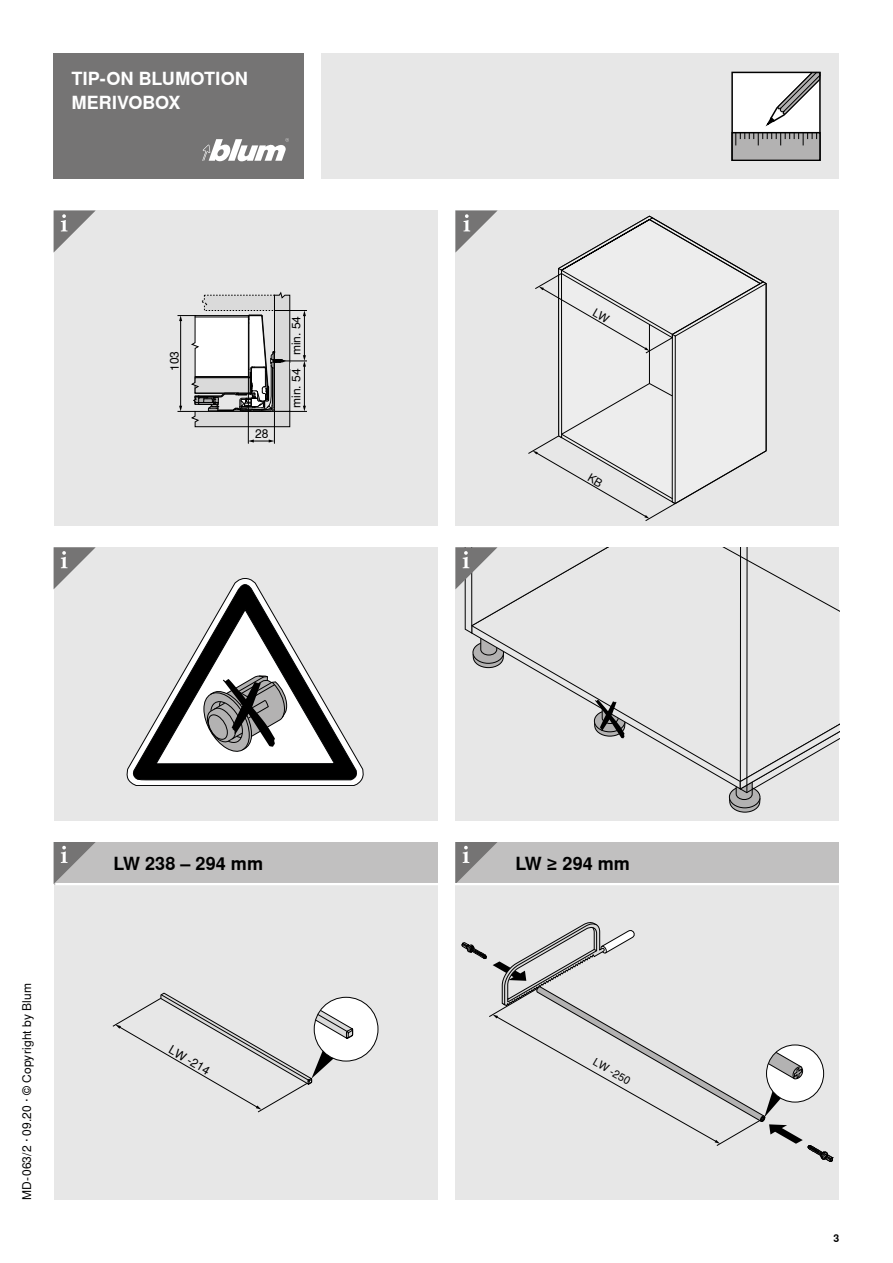
<style>
.page{position:relative;width:893px;height:1263px;background:#fff}
.page>*{position:absolute;margin:0;border:0;box-sizing:border-box;transform-origin:0 0}
.t1{font:700 18px/24px "Nimbus Sans Global";color:#fff}
.t2{font:700 18px "Nimbus Sans Global";letter-spacing:.005em;color:#000}
.t3{font:12px "Nimbus Sans Global";letter-spacing:.01em;color:#000}
.t4{font:10.8px "Nimbus Sans Global";color:#000}
.t5{font:700 10.5px "Nimbus Sans Global";color:#000}
</style>
<div class="page">
<div style="left:54px;top:54px;width:250px;height:125px;background:#757474"></div>
<div style="left:321px;top:54px;width:518px;height:125px;background:#e7e7e7"></div>
<svg style="left:202px;top:138px;width:87px;height:23px"></svg>
<div style="left:54px;top:547px;width:384px;height:274px;background:#e7e7e7"></div>
<div style="left:455px;top:547px;width:384px;height:274px;background:#e7e7e7"></div>
<div style="left:455px;top:210px;width:384px;height:316px;background:#e7e7e7"></div>
<svg style="left:487px;top:547px;width:242px;height:235px"></svg>
<svg style="left:729px;top:547px;width:110px;height:265px"></svg>
<hr style="left:747px;top:547px;width:1px;height:246px;background:#000">
<svg style="left:594px;top:674px;width:31px;height:64px"></svg>
<div style="left:54px;top:884px;width:384px;height:316px;background:#e7e7e7"></div>
<div style="left:314px;top:997px;width:64px;height:64px;background:#fff;border-radius:50%"></div>
<svg style="left:113px;top:993px;width:248px;height:119px"></svg>
<div style="left:314px;top:997px;width:64px;height:64px;border:1px solid #000;border-radius:50%"></div>
<div style="left:455px;top:884px;width:384px;height:316px;background:#e7e7e7"></div>
<svg style="left:462px;top:922px;width:371px;height:240px"></svg>
<svg style="left:127px;top:578px;width:236px;height:208px"></svg>
<svg style="left:132px;top:584px;width:226px;height:196px"></svg>
<div style="left:54px;top:842px;width:384px;height:42px;background:#c1c0c0"></div>
<div style="left:455px;top:842px;width:384px;height:42px;background:#c1c0c0"></div>
<svg style="left:455px;top:210px;width:43px;height:43px"></svg>
<svg style="left:54px;top:547px;width:42px;height:42px"></svg>
<svg style="left:455px;top:547px;width:216px;height:121px"></svg>
<svg style="left:54px;top:842px;width:42px;height:42px"></svg>
<svg style="left:455px;top:842px;width:42px;height:41px"></svg>
<hr style="left:55px;top:883px;width:786px;height:2px;background:#fff">
<svg style="left:731px;top:72px;width:90px;height:89px;background:#c5c5c5"></svg>
<div style="left:54px;top:210px;width:384px;height:316px;background:#e7e7e7"></div>
<hr style="left:274px;top:410px;width:1px;height:33px;background:#000">
<svg style="left:249px;top:439px;width:25px;height:3px"></svg>
<hr style="left:248px;top:377px;width:1px;height:66px;background:#000">
<svg style="left:177px;top:292px;width:130px;height:135px"></svg>
<svg style="left:54px;top:210px;width:42px;height:42px"></svg>
<svg style="left:528px;top:216px;width:238px;height:305px"></svg>
<h1 class="t1" style="left:71px;top:66px;width:178px">TIP-ON BLUMOTION<br>MERIVOBOX</h1>
<p class="t3" style="left:168px;top:371px;width:22px;rotate:-90deg">103</p>
<p class="t3" style="left:255px;top:427px;width:15px">28</p>
<p class="t3" style="left:289px;top:355px;width:41px;rotate:-90deg">min. 54</p>
<p class="t3" style="left:289px;top:408px;width:46px;rotate:-90deg">min. 54*</p>
<p class="t3" style="left:20px;top:1200px;width:218px;rotate:-90deg">MD-063/2 · 09.20 · © Copyright by Blum</p>
<h1 class="t2" style="left:114px;top:853px;width:151px">LW 238 – 294 mm</h1>
<h1 class="t2" style="left:515px;top:853px;width:116px">LW ≥ 294 mm</h1>
<p class="t3" style="left:173px;top:1043px;width:47px;rotate:30deg">LW -214</p>
<p class="t4" style="left:597px;top:1056px;width:42px;rotate:30deg">LW -250</p>
<p class="t5" style="left:833px;top:1232px;width:7px">3</p>
</div>
